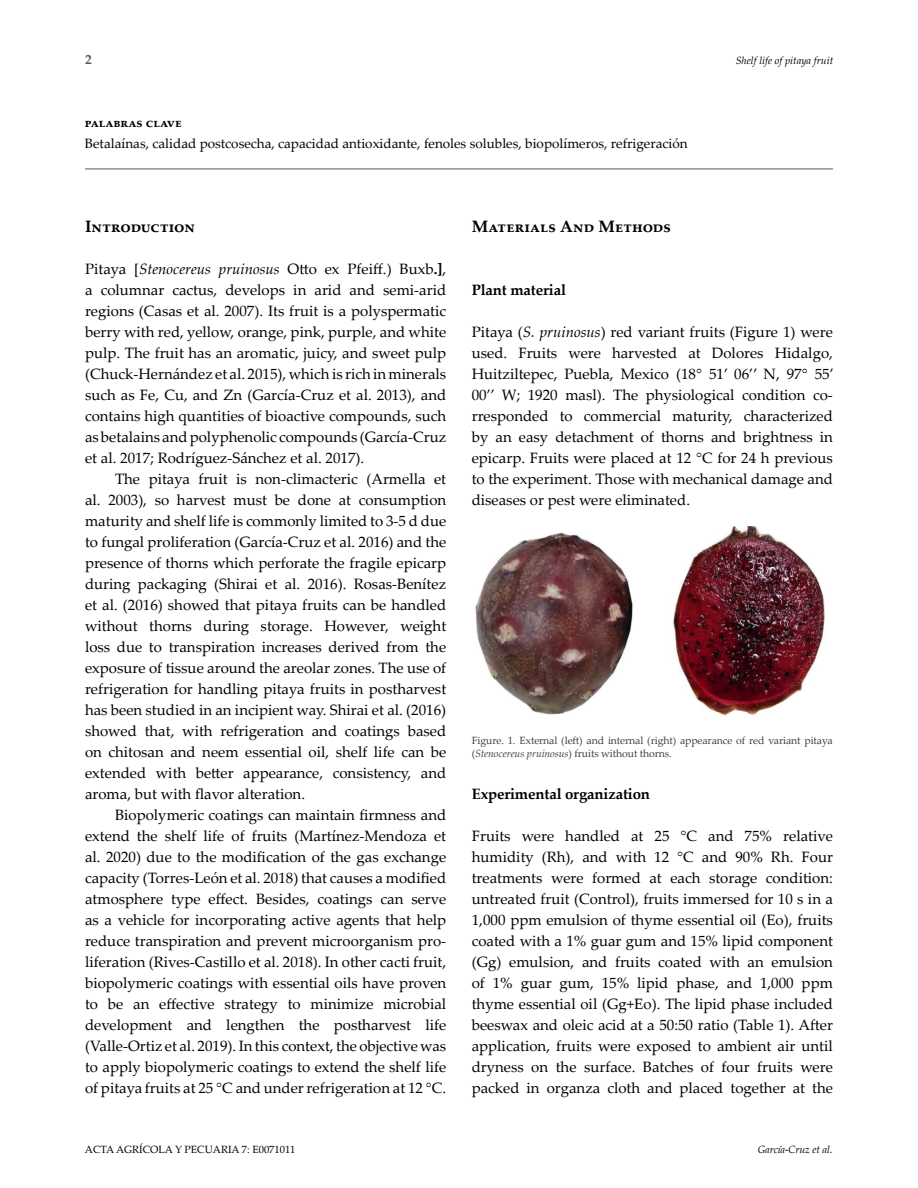
<style>
.page{position:relative;width:918px;height:1188px;background:#fff}
.page>*{position:absolute;margin:0;border:0;box-sizing:border-box;transform-origin:0 0}
.t1{font:700 16.5px "Palatino Linotype";letter-spacing:.02em;color:#000}
.t2{font:15px/21px "Palatino Linotype";color:#000;text-align:justify}
.t3{font:700 15px "Palatino Linotype";letter-spacing:-.01em;color:#000}
.t4{font:13.5px "Palatino Linotype";color:#000}
.t5{font:700 13.5px "Palatino Linotype";letter-spacing:.07em;color:#000}
.t6{font:700 13.5px "Palatino Linotype";color:#58595b}
.t7{font:10.5px/12.6px "Palatino Linotype";letter-spacing:-.01em;color:#414042}
.t8{font:italic 10.5px "Palatino";color:#000}
.t9{font:10.5px "Palatino Linotype";color:#000}
.s1{font-style:italic}
.s2{font-weight:700}
.s3{font-family:"Palatino";font-style:italic}
</style>
<div class="page">
<hr style="left:85px;top:169px;width:748px;height:1px;background:#58595b">
<img style="left:475px;top:526px;width:350px;height:189px">
<p class="t6" style="left:85px;top:50px;width:8px">2</p>
<p class="t5" style="left:85px;top:113px;width:98px">palabras clave</p>
<p class="t4" style="left:85px;top:134px;width:604px">Betalaínas, calidad postcosecha, capacidad antioxidante, fenoles solubles, biopolímeros, refrigeración</p>
<p class="t8" style="left:736px;top:51px;width:99px">Shelf life of pitaya fruit</p>
<p class="t1" style="left:85px;top:215px;width:111px">Introduction</p>
<p class="t2" style="left:85px;top:258px;width:363px">Pitaya [<span class="s1">Stenocereus pruinosus</span> Otto ex Pfeiff.) Buxb<span class="s2">.]</span>, a columnar cactus, develops in arid and semi-arid regions (Casas et al. 2007). Its fruit is a polyspermatic berry with red, yellow, orange, pink, purple, and white pulp. The fruit has an aromatic, juicy, and sweet pulp (Chuck-Hernández et al. 2015), which is rich in minerals such as Fe, Cu, and Zn (García-Cruz et al. 2013), and contains high quantities of bioactive compounds, such as betalains and polyphenolic compounds (García-Cruz et al. 2017; Rodríguez-Sánchez et al. 2017).</p>
<p class="t2" style="left:85px;top:468px;width:363px;text-indent:30px">The pitaya fruit is non-climacteric (Armella et al. 2003), so harvest must be done at consumption maturity and shelf life is commonly limited to 3-5 d due to fungal proliferation (García-Cruz et al. 2016) and the presence of thorns which perforate the fragile epicarp during packaging (Shirai et al. 2016). Rosas-Benítez et al. (2016) showed that pitaya fruits can be handled without thorns during storage. However, weight loss due to transpiration increases derived from the exposure of tissue around the areolar zones. The use of refrigeration for handling pitaya fruits in postharvest has been studied in an incipient way. Shirai et al. (2016) showed that, with refrigeration and coatings based on chitosan and neem essential oil, shelf life can be extended with better appearance, consistency, and aroma, but with flavor alteration.</p>
<p class="t2" style="left:85px;top:804px;width:363px;text-indent:30px">Biopolymeric coatings can maintain firmness and extend the shelf life of fruits (Martínez-Mendoza et al. 2020) due to the modification of the gas exchange capacity (Torres-León et al. 2018) that causes a modified atmosphere type effect. Besides, coatings can serve as a vehicle for incorporating active agents that help reduce transpiration and prevent microorganism pro&shy;liferation (Rives-Castillo et al. 2018). In other cacti fruit, biopolymeric coatings with essential oils have proven to be an effective strategy to minimize microbial development and lengthen the postharvest life (Valle-Ortiz et al. 2019). In this context, the objective was to apply biopolymeric coatings to extend the shelf life of pitaya fruits at 25 °C and under refrigeration at 12 °C.</p>
<p class="t9" style="left:85px;top:1142px;width:212px">ACTA AGRÍCOLA Y PECUARIA 7: E0071011</p>
<p class="t1" style="left:472px;top:215px;width:201px">Materials And Methods</p>
<p class="t3" style="left:472px;top:280px;width:96px">Plant material</p>
<p class="t2" style="left:472px;top:321px;width:364px">Pitaya (<span class="s3">S. pruinosus</span>) red variant fruits (Figure 1) were used. Fruits were harvested at Dolores Hidalgo, Huitziltepec, Puebla, Mexico (18° 51’ 06’’ N, 97° 55’ 00’’ W; 1920 masl). The physiological condition co&shy;rresponded to commercial maturity, characterized by an easy detachment of thorns and brightness in epicarp. Fruits were placed at 12 °C for 24 h previous to the experiment. Those with mechanical damage and diseases or pest were eliminated.</p>
<p class="t7" style="left:472px;top:734px;width:363px">Figure. 1. External (left) and internal (right) appearance of red variant pitaya (<span class="s1">Stenocereus pruinosus</span>) fruits without thorns.</p>
<p class="t3" style="left:472px;top:784px;width:180px">Experimental organization</p>
<p class="t2" style="left:472px;top:825px;width:363px">Fruits were handled at 25 °C and 75% relative humidity (Rh), and with 12 °C and 90% Rh. Four treatments were formed at each storage condition: untreated fruit (Control), fruits immersed for 10 s in a 1,000 ppm emulsion of thyme essential oil (Eo), fruits coated with a 1% guar gum and 15% lipid component (Gg) emulsion, and fruits coated with an emulsion of 1% guar gum, 15% lipid phase, and 1,000 ppm thyme essential oil (Gg+Eo). The lipid phase included beeswax and oleic acid at a 50:50 ratio (Table 1). After application, fruits were exposed to ambient air until dryness on the surface. Batches of four fruits were packed in organza cloth and placed together at the</p>
<p class="t8" style="left:758px;top:1140px;width:76px">García-Cruz et al.</p>
</div>
